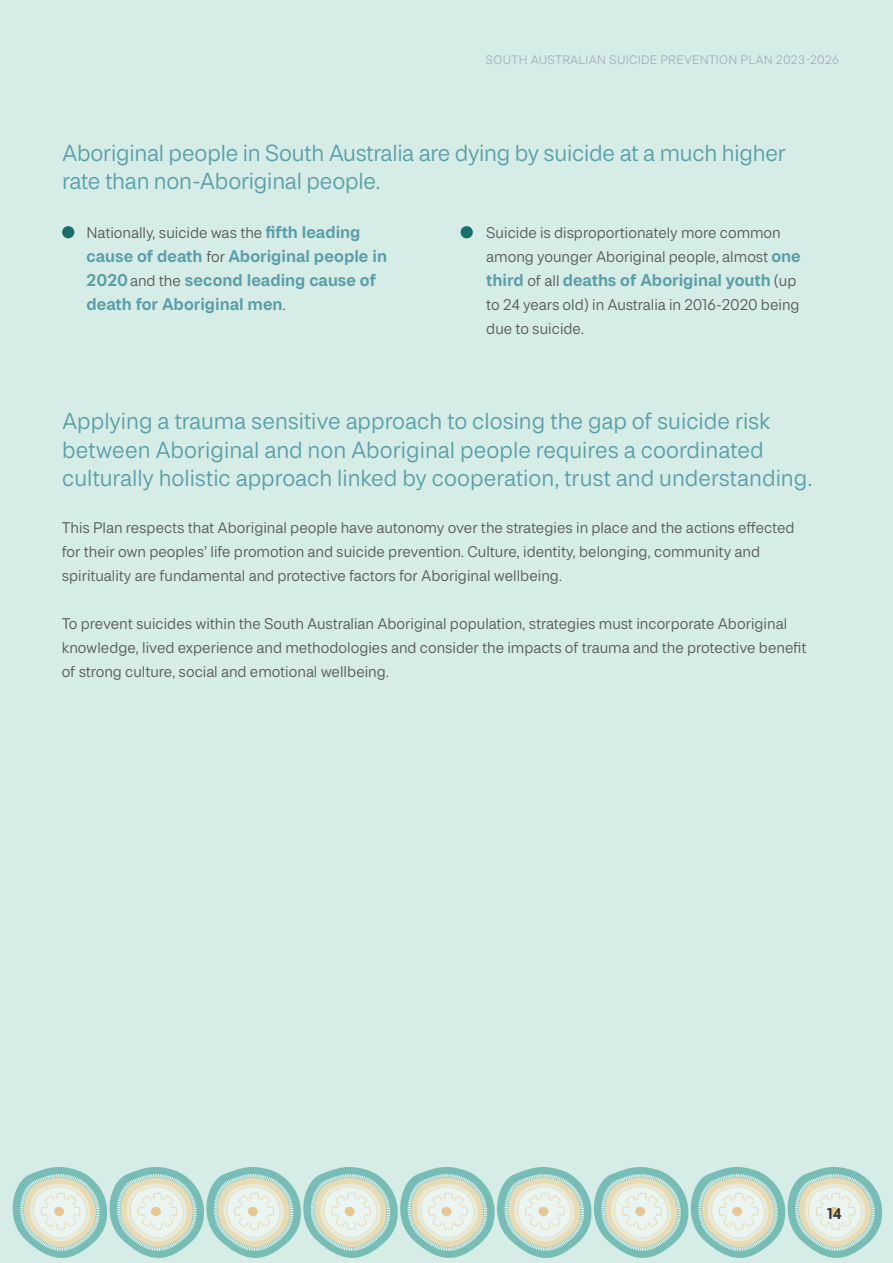
<style>
.page{position:relative;width:893px;height:1263px;background:#d6ede7}
.page>*{position:absolute;margin:0;border:0;box-sizing:border-box;transform-origin:0 0}
.t1{font:22.5px/28.5px "Axalp Grotesk";letter-spacing:-.01em;color:#5a9ea7}
.t2{font:700 16.5px/24px "Axalp Grotesk";color:#5a9ea7}
.t3{font:15px/24px "Axalp Grotesk";color:#57585a}
.t4{font:700 15px "Axalp Grotesk";color:#333}
.t5{font:12px "Axalp Grotesk";letter-spacing:.02em;color:#a8adc3}
.s1{font-weight:700;font-size:16.5px;color:#5a9ea7}
.s2{font-weight:400;font-size:15px;color:#57585a}
</style>
<div class="page">
<svg style="left:13px;top:1167px;width:869px;height:91px"></svg>
<div style="left:62px;top:226px;width:12px;height:12px;background:#19706a;border-radius:50%"></div>
<div style="left:461px;top:226px;width:12px;height:12px;background:#19706a;border-radius:50%"></div>
<p class="t5" style="left:486px;top:52px;width:355px">SOUTH AUSTRALIAN SUICIDE PREVENTION PLAN 2023-2026</p>
<p class="t1" style="left:62px;top:139px;width:725px">Aboriginal people in South Australia are dying by suicide at a much higher rate than non-Aboriginal people.</p>
<p class="t3" style="left:87px;top:221px;width:275px">Nationally, suicide was the <span class="s1">fifth leading</span></p>
<p class="t2" style="left:87px;top:244px;width:302px">cause of death <span class="s2">for</span> Aboriginal people in<br>2020<span class="s2">and the</span> second leading cause of death for Aboriginal men<span class="s2">.</span></p>
<p class="t3" style="left:486px;top:221px;width:316px">Suicide is disproportionately more common among younger Aboriginal people, almost <span class="s1">one</span></p>
<p class="t2" style="left:486px;top:269px;width:312px">third <span class="s2">of all</span> deaths of Aboriginal youth <span class="s2">(up</span></p>
<p class="t3" style="left:486px;top:293px;width:315px">to 24 years old) in Australia in 2016-2020 being due to suicide.</p>
<p class="t1" style="left:62px;top:407px;width:752px">Applying a trauma sensitive approach to closing the gap of suicide risk between Aboriginal and non Aboriginal people requires a coordinated culturally holistic approach linked by cooperation, trust and understanding.</p>
<p class="t3" style="left:62px;top:516px;width:734px">This Plan respects that Aboriginal people have autonomy over the strategies in place and the actions effected for their own peoples’ life promotion and suicide prevention. Culture, identity, belonging, community and spirituality are fundamental and protective factors for Aboriginal wellbeing.</p>
<p class="t3" style="left:62px;top:612px;width:746px">To prevent suicides within the South Australian Aboriginal population, strategies must incorporate Aboriginal knowledge, lived experience and methodologies and consider the impacts of trauma and the protective benefit of strong culture, social and emotional wellbeing.</p>
<p class="t4" style="left:827px;top:1204px;width:16px">14</p>
</div>
